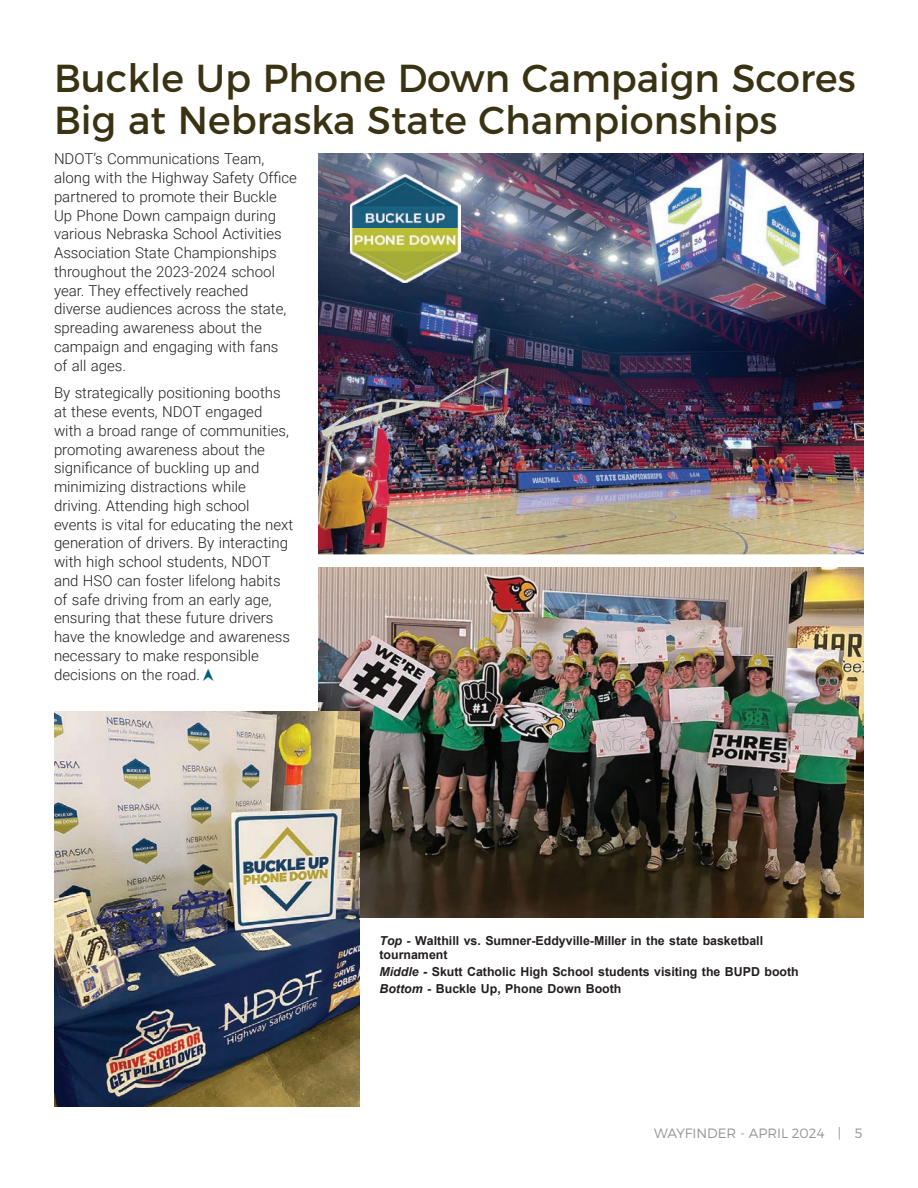
<style>
.page{position:relative;width:918px;height:1188px;background:#fff}
.page>*{position:absolute;margin:0;border:0;box-sizing:border-box;transform-origin:0 0}
.t1{font:39px/42px "Montserrat";color:#3a3313}
.t2{font:300 15px/18.8px "Roboto";color:#231f20}
.t3{font:300 13.5px "Montserrat";color:#939598}
.t4{font:700 12.3px/13.8px "Arial";color:#231f20}
.s1{font-style:italic}
</style>
<div class="page">
<img style="left:318px;top:153px;width:546px;height:401px">
<img style="left:350px;top:175px;width:111px;height:108px">
<img style="left:318px;top:567px;width:546px;height:351px">
<img style="left:54px;top:711px;width:306px;height:396px">
<h1 class="t1" style="left:54px;top:57px;width:803px">Buckle Up Phone Down Campaign Scores<br>Big at Nebraska State Championships</h1>
<p class="t2" style="left:54px;top:149px;width:245px">NDOT’s Communications Team, along with the Highway Safety Office partnered to promote their Buckle<br>Up Phone Down campaign during various Nebraska School Activities<br>Association State Championships throughout the 2023-2024 school year. They effectively reached diverse audiences across the state, spreading awareness about the campaign and engaging with fans<br>of all ages.</p>
<p class="t2" style="left:54px;top:383px;width:241px">By strategically positioning booths at these events, NDOT engaged with a broad range of communities, promoting awareness about the significance of buckling up and minimizing distractions while driving. Attending high school events is vital for educating the next generation of drivers. By interacting with high school students, NDOT and HSO can foster lifelong habits of safe driving from an early age, ensuring that these future drivers have the knowledge and awareness necessary to make responsible decisions on the road.</p>
<p class="t4" style="left:380px;top:934px;width:385px"><span class="s1">Top</span> - Walthill vs. Sumner-Eddyville-Miller in the state basketball tournament</p>
<p class="t4" style="left:380px;top:963px;width:421px;line-height:17px"><span class="s1">Middle -</span> Skutt Catholic High School students visiting the BUPD booth<br><span class="s1">Bottom</span> - Buckle Up, Phone Down Booth</p>
<p class="t3" style="left:654px;top:1125px;width:210px">WAYFINDER - APRIL 2024 | 5</p>
</div>
